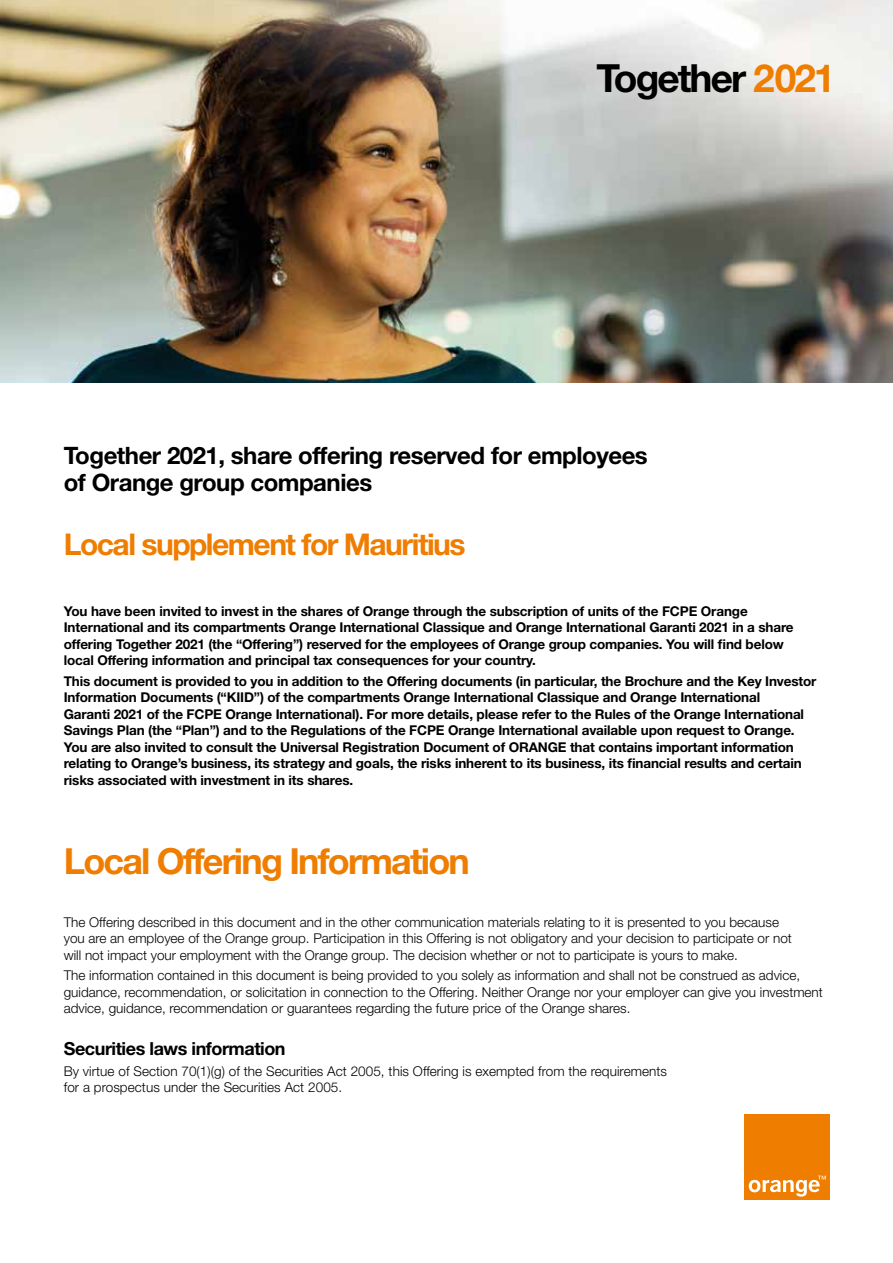
<style>
.page{position:relative;width:893px;height:1263px;background:#fff}
.page>*{position:absolute;margin:0;border:0;box-sizing:border-box;transform-origin:0 0}
.t1{font:700 38.85px "Helvetica Neue LT Std";letter-spacing:-.05em;color:#000}
.t2{font:700 36px "Helvetica Neue LT Std";letter-spacing:-.05em;color:#ef7d00}
.t3{font:700 30px "Helvetica Neue LT Std";letter-spacing:-.05em;color:#ef7d00}
.t4{font:700 24px/27px "Helvetica Neue LT Std";letter-spacing:-.02em;color:#000}
.t5{font:700 18px "Helvetica Neue LT Std";letter-spacing:-.025em;color:#000}
.t6{font:700 13.5px/16.5px "Helvetica Neue LT Std";letter-spacing:-.01em;color:#000}
.t7{font:300 13.5px/16.5px "Helvetica Neue LT Std";color:#000}
.s1{color:#ef7d00}
</style>
<div class="page">
<img style="left:0;top:0;width:893px;height:383px">
<div style="left:744px;top:1114px;width:85px;height:85px;background:#ef7d00"></div>
<svg style="left:749px;top:1176px;width:77px;height:20px"></svg>
<h1 class="t1" style="left:596px;top:54px;width:241px">Together <span class="s1">2021</span></h1>
<h3 class="t4" style="left:64px;top:441px;width:586px">Together 2021, share offering reserved for employees of Orange group companies</h3>
<h3 class="t3" style="left:64px;top:525px;width:403px">Local supplement for Mauritius</h3>
<p class="t6" style="left:64px;top:602px;width:731px">You have been invited to invest in the shares of Orange through the subscription of units of the FCPE Orange International and its compartments Orange International Classique and Orange International Garanti 2021 in a share offering Together 2021 (the “Offering”) reserved for the employees of Orange group companies. You will find below local Offering information and principal tax consequences for your country.</p>
<p class="t6" style="left:64px;top:672px;width:754px">This document is provided to you in addition to the Offering documents (in particular, the Brochure and the Key Investor Information Documents (“KIID”) of the compartments Orange International Classique and Orange International<br>Garanti 2021 of the FCPE Orange International). For more details, please refer to the Rules of the Orange International Savings Plan (the “Plan”) and to the Regulations of the FCPE Orange International available upon request to Orange.<br>You are also invited to consult the Universal Registration Document of ORANGE that contains important information relating to Orange’s business, its strategy and goals, the risks inherent to its business, its financial results and certain risks associated with investment in its shares.</p>
<h2 class="t2" style="left:64px;top:839px;width:408px">Local Offering Information</h2>
<p class="t7" style="left:64px;top:913px;width:729px">The Offering described in this document and in the other communication materials relating to it is presented to you because you are an employee of the Orange group. Participation in this Offering is not obligatory and your decision to participate or not will not impact your employment with the Orange group. The decision whether or not to participate is yours to make.</p>
<p class="t7" style="left:64px;top:967px;width:760px">The information contained in this document is being provided to you solely as information and shall not be construed as advice, guidance, recommendation, or solicitation in connection to the Offering. Neither Orange nor your employer can give you investment advice, guidance, recommendation or guarantees regarding the future price of the Orange shares.</p>
<h3 class="t5" style="left:64px;top:1037px;width:223px">Securities laws information</h3>
<p class="t7" style="left:64px;top:1062px;width:605px">By virtue of Section 70(1)(g) of the Securities Act 2005, this Offering is exempted from the requirements for a prospectus under the Securities Act 2005.</p>
</div>
